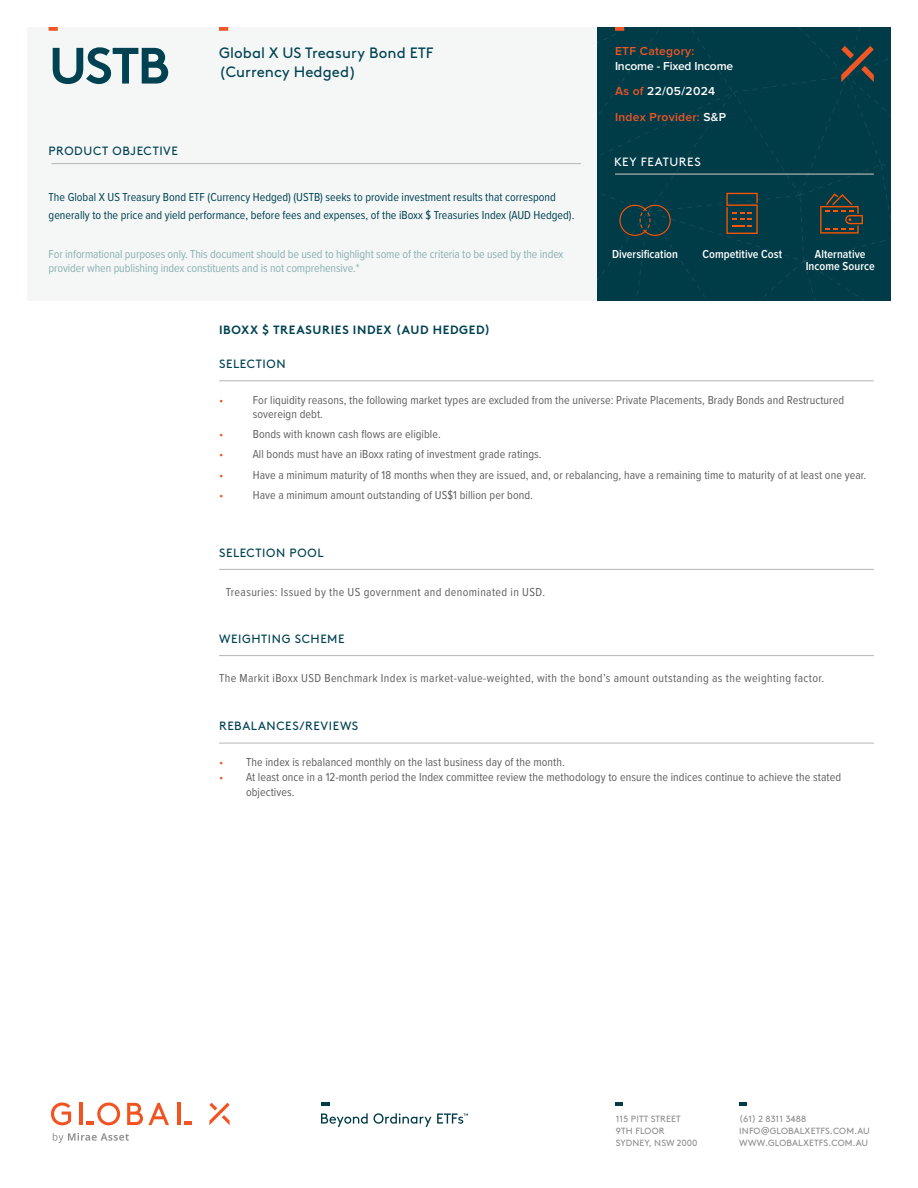
<style>
.page{position:relative;width:918px;height:1188px;background:#fff}
.page>*{position:absolute;margin:0;border:0;box-sizing:border-box;transform-origin:0 0}
.t1{font:700 51px "Brown Std";color:#004251}
.t2{font:15px "Brown Std";letter-spacing:.005em;color:#004251}
.Bullets{font:12px/13.5px "Proxima Nova Cond";letter-spacing:.005em;color:#606060}
.t3{font:12px/18px "Proxima Nova Cond";color:#004251}
.t4{font:12px/13.5px "Proxima Nova Cond";letter-spacing:-.01em;color:#8db1b2}
.Bullets-2{font:12px "Proxima Nova Cond";letter-spacing:.03em;color:#606060}
.t5{font:12px "Brown Std";letter-spacing:.05em;color:#004251}
.t6{font:600 12px/12px "Proxima Nova Cond";letter-spacing:.005em;color:#fff;text-align:center}
.t7{font:700 12px "Brown Std";letter-spacing:.055em;color:#004251}
.t8{font:600 12px "Proxima Nova";letter-spacing:.025em;color:#f15624}
.t9{font:600 12px "Proxima Nova";letter-spacing:-.01em;color:#fff}
.t10{font:600 12px "Proxima Nova";letter-spacing:.025em;color:#fff}
.t11{font:12px "Brown Std";letter-spacing:.05em;color:#fff}
.t12{font:12px "Proxima Nova Cond";color:#f15624}
.t13{font:9px/12px "Brown Std";letter-spacing:.015em;color:#8e8e8f}
.s1{color:#f15624}
.s2{color:#fff}
</style>
<div class="page">
<svg style="left:739px;top:1102px;width:8px;height:3px"></svg>
<svg style="left:615px;top:1102px;width:8px;height:3px"></svg>
<svg style="left:127px;top:1103px;width:42px;height:22px"></svg>
<svg style="left:209px;top:1103px;width:21px;height:22px"></svg>
<hr style="left:177px;top:1103px;width:4px;height:22px;background:#f15422">
<svg style="left:184px;top:1122px;width:8px;height:3px"></svg>
<svg style="left:51px;top:1102px;width:20px;height:23px"></svg>
<hr style="left:79px;top:1103px;width:3px;height:22px;background:#f15422">
<svg style="left:86px;top:1102px;width:34px;height:23px"></svg>
<svg style="left:53px;top:1133px;width:76px;height:10px"></svg>
<svg style="left:321px;top:1113px;width:47px;height:14px"></svg>
<svg style="left:374px;top:1113px;width:57px;height:14px"></svg>
<svg style="left:321px;top:1102px;width:8px;height:3px"></svg>
<svg style="left:437px;top:1113px;width:31px;height:11px"></svg>
<div style="left:27px;top:27px;width:570px;height:273px;background:#f5f7f7"></div>
<svg style="left:219px;top:27px;width:9px;height:4px"></svg>
<svg style="left:49px;top:27px;width:9px;height:4px"></svg>
<hr style="left:51px;top:163px;width:530px;height:1px;background:#bcbdbb">
<div style="left:597px;top:27px;width:294px;height:273px;background:#003b48"></div>
<hr style="left:219px;top:380px;width:655px;height:1px;background:#bcbdbb">
<hr style="left:219px;top:655px;width:655px;height:1px;background:#bcbdbb">
<hr style="left:219px;top:569px;width:655px;height:1px;background:#bcbdbb">
<hr style="left:219px;top:743px;width:655px;height:1px;background:#bcbdbb">
<p class="t1" style="left:49px;top:35px;width:122px">USTB</p>
<p class="t5" style="left:49px;top:144px;width:131px">PRODUCT OBJECTIVE</p>
<p class="t2" style="left:219px;top:44px;width:216px">Global X US Treasury Bond ETF</p>
<p class="t2" style="left:219px;top:63px;width:139px">(Currency Hedged)</p>
<p class="t3" style="left:49px;top:187px;width:527px">The Global X US Treasury Bond ETF (Currency Hedged) (USTB) seeks to provide investment results that correspond generally to the price and yield performance, before fees and expenses, of the iBoxx $ Treasuries Index (AUD Hedged).</p>
<p class="t4" style="left:49px;top:247px;width:516px">For informational purposes only. This document should be used to highlight some of the criteria to be used by the index provider when publishing index constituents and is not comprehensive.*</p>
<p class="t7" style="left:219px;top:323px;width:273px">IBOXX $ TREASURIES INDEX (AUD HEDGED)</p>
<p class="t5" style="left:219px;top:357px;width:68px">SELECTION</p>
<p class="t8" style="left:615px;top:46px;width:81px">ETF Category:</p>
<p class="t9" style="left:615px;top:60px;width:120px">Income - Fixed Income</p>
<p class="t10" style="left:615px;top:86px;width:102px"><span class="s1">As of</span> 22/05/2024</p>
<p class="t8" style="left:615px;top:111px;width:113px">Index Provider: <span class="s2">S&amp;P</span></p>
<p class="t11" style="left:614px;top:155px;width:88px">KEY FEATURES</p>
<p class="t6" style="left:612px;top:249px;width:67px">Diversification</p>
<p class="t6" style="left:702px;top:249px;width:81px">Competitive Cost</p>
<p class="t6" style="left:806px;top:249px;width:71px">Alternative<br>Income Source</p>
<p class="t12" style="left:219px;top:392px;width:6px">•</p>
<p class="Bullets" style="left:253px;top:393px;width:593px">For liquidity reasons, the following market types are excluded from the universe: Private Placements, Brady Bonds and Restructured sovereign debt.</p>
<p class="t12" style="left:219px;top:425px;width:6px">•</p>
<p class="Bullets" style="left:253px;top:427px;width:190px">Bonds with known cash flows are eligible.</p>
<p class="t12" style="left:219px;top:446px;width:6px">•</p>
<p class="Bullets" style="left:253px;top:447px;width:290px">All bonds must have an iBoxx rating of investment grade ratings.</p>
<p class="t12" style="left:219px;top:466px;width:6px">•</p>
<p class="Bullets" style="left:253px;top:467px;width:615px">Have a minimum maturity of 18 months when they are issued, and, or rebalancing, have a remaining time to maturity of at least one year.</p>
<p class="t12" style="left:219px;top:486px;width:6px">•</p>
<p class="Bullets" style="left:253px;top:488px;width:282px">Have a minimum amount outstanding of US$1 billion per bond.</p>
<p class="t5" style="left:219px;top:545px;width:106px">SELECTION POOL</p>
<p class="Bullets-2" style="left:226px;top:583px;width:321px">Treasuries: Issued by the US government and denominated in USD.</p>
<p class="t5" style="left:219px;top:632px;width:127px">WEIGHTING SCHEME</p>
<p class="Bullets-2" style="left:219px;top:670px;width:607px">The Markit iBoxx USD Benchmark Index is market-value-weighted, with the bond’s amount outstanding as the weighting factor.</p>
<p class="t5" style="left:219px;top:719px;width:141px">REBALANCES/REVIEWS</p>
<p class="Bullets" style="left:219px;top:754px;width:347px"><span class="s1">•</span> The index is rebalanced monthly on the last business day of the month.</p>
<p class="Bullets" style="left:246px;top:769px;width:597px;line-height:15px;text-indent:-27px"><span class="s1">•</span> At least once in a 12-month period the Index committee review the methodology to ensure the indices continue to achieve the stated objectives.</p>
<p class="t13" style="left:616px;top:1113px;width:83px">115 PITT STREET<br>9TH FLOOR<br>SYDNEY, NSW 2000</p>
<p class="t13" style="left:739px;top:1113px;width:132px">(61) 2 8311 3488<br>INFO@GLOBALXETFS.COM.AU<br>WWW.GLOBALXETFS.COM.AU</p>
</div>
